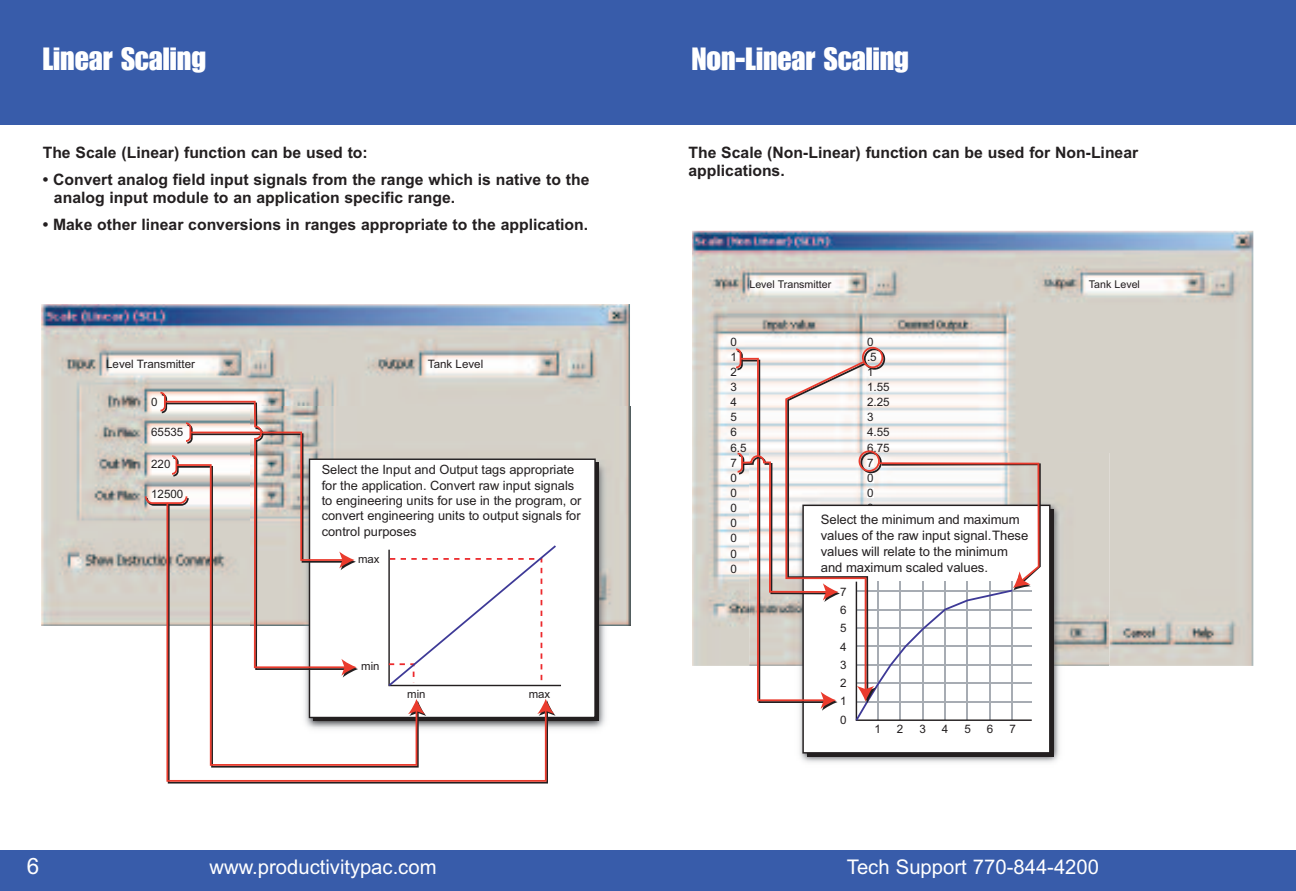
<style>
.page{position:relative;width:1296px;height:891px;background:#fff}
.page>*{position:absolute;margin:0;border:0;box-sizing:border-box;transform-origin:0 0}
.t1{font:31.5px "Impact";color:#fff}
.t2{font:22.5px "Arial";color:#fff}
.t3{font:20.25px "Arial";color:#fff}
.t4{font:700 15.75px/18px "Arial";color:#231f20}
.t5{font:13.05px/15.8px "Arial";letter-spacing:-.005em;color:#231f20}
.t6{font:12.83px/15.3px "Arial";color:#231f20}
.t7{font:11.7px/15.1px "Arial";color:#231f20}
.t8{font:11.47px "Arial";color:#231f20}
.t9{font:10.58px "Arial";color:#231f20}
</style>
<div class="page">
<div style="left:0;top:0;width:1296px;height:124px;background:#385caa"></div>
<div style="left:0;top:850px;width:1296px;height:41px;background:#385caa"></div>
<img style="left:692px;top:231px;width:561px;height:435px">
<img style="left:799px;top:453px;width:310px;height:310px">
<svg style="left:802px;top:505px;width:249px;height:249px"></svg>
<svg style="left:736px;top:347px;width:305px;height:374px"></svg>
<img style="left:41px;top:304px;width:589px;height:322px">
<img style="left:548px;top:407px;width:83px;height:322px">
<img style="left:347px;top:407px;width:283px;height:219px">
<svg style="left:356px;top:459px;width:240px;height:259px"></svg>
<svg style="left:548px;top:545px;width:13px;height:141px"></svg>
<svg style="left:165px;top:401px;width:181px;height:225px;background:#ccc2bd"></svg>
<svg style="left:356px;top:464px;width:61px;height:39px"></svg>
<svg style="left:160px;top:392px;width:7px;height:21px"></svg>
<svg style="left:166px;top:503px;width:381px;height:279px"></svg>
<svg style="left:537px;top:699px;width:19px;height:17px"></svg>
<svg style="left:145px;top:422px;width:211px;height:148px"></svg>
<h1 class="t1" style="left:43px;top:47px;width:165px">Linear Scaling</h1>
<p class="t4" style="left:43px;top:143px;width:327px">The Scale (Linear) function can be used to:</p>
<p class="t4" style="left:54px;top:170px;width:537px;text-indent:-11px">• Convert analog field input signals from the range which is native to the analog input module to an application specific range.</p>
<p class="t4" style="left:43px;top:215px;width:547px">• Make other linear conversions in ranges appropriate to the application.</p>
<p class="t7" style="left:106px;top:356px;width:90px">Level Transmitter</p>
<p class="t7" style="left:428px;top:356px;width:57px">Tank Level</p>
<p class="t8" style="left:151px;top:394px;width:8px">0</p>
<p class="t8" style="left:151px;top:424px;width:34px">65535</p>
<p class="t8" style="left:151px;top:457px;width:21px">220</p>
<p class="t8" style="left:151px;top:487px;width:34px">12500</p>
<p class="t6" style="left:322px;top:462px;width:261px">Select the Input and Output tags appropriate for the application. Convert raw input signals to engineering units for use in the program, or convert engineering units to output signals for control purposes</p>
<p class="t8" style="left:358px;top:552px;width:23px">max</p>
<p class="t8" style="left:361px;top:659px;width:20px">min</p>
<p class="t8" style="left:407px;top:687px;width:20px">min</p>
<p class="t8" style="left:529px;top:687px;width:23px">max</p>
<h1 class="t1" style="left:692px;top:47px;width:219px">Non-Linear Scaling</h1>
<p class="t4" style="left:688px;top:143px;width:451px">The Scale (Non-Linear) function can be used for Non-Linear applications.</p>
<p class="t9" style="left:749px;top:277px;width:83px">Level Transmitter</p>
<p class="t9" style="left:1089px;top:277px;width:52px">Tank Level</p>
<p class="t7" style="left:730px;top:334px;width:18px">0<br>1<br>2<br>3<br>4<br>5<br>6<br>6.5<br>7<br>0<br>0<br>0<br>0<br>0<br>0<br>0</p>
<p class="t7" style="left:867px;top:334px;width:24px">0<br>.5<br>1<br>1.55<br>2.25<br>3<br>4.55<br>6.75</p>
<p class="t7" style="left:867px;top:455px;width:8px;text-align:justify">7<br>0<br>0<br>0<br>0<br>0<br>0<br>0</p>
<p class="t5" style="left:821px;top:512px;width:209px">Select the minimum and maximum values of the raw input signal.These values will relate to the minimum and maximum scaled values.</p>
<p class="t7" style="left:840px;top:583px;width:8px;line-height:18.2px;text-align:justify">7<br>6<br>5<br>4<br>3<br>2<br>1<br>0</p>
<p class="t7" style="left:874px;top:721px;width:8px">1</p>
<p class="t7" style="left:897px;top:721px;width:8px">2</p>
<p class="t7" style="left:919px;top:721px;width:8px">3</p>
<p class="t7" style="left:942px;top:721px;width:8px">4</p>
<p class="t7" style="left:964px;top:721px;width:8px">5</p>
<p class="t7" style="left:987px;top:721px;width:8px">6</p>
<p class="t7" style="left:1009px;top:721px;width:8px">7</p>
<h2 class="t2" style="left:27px;top:853px;width:14px">6</h2>
<p class="t3" style="left:210px;top:855px;width:229px">www.productivitypac.com</p>
<p class="t3" style="left:847px;top:855px;width:254px">Tech Support 770-844-4200</p>
</div>
